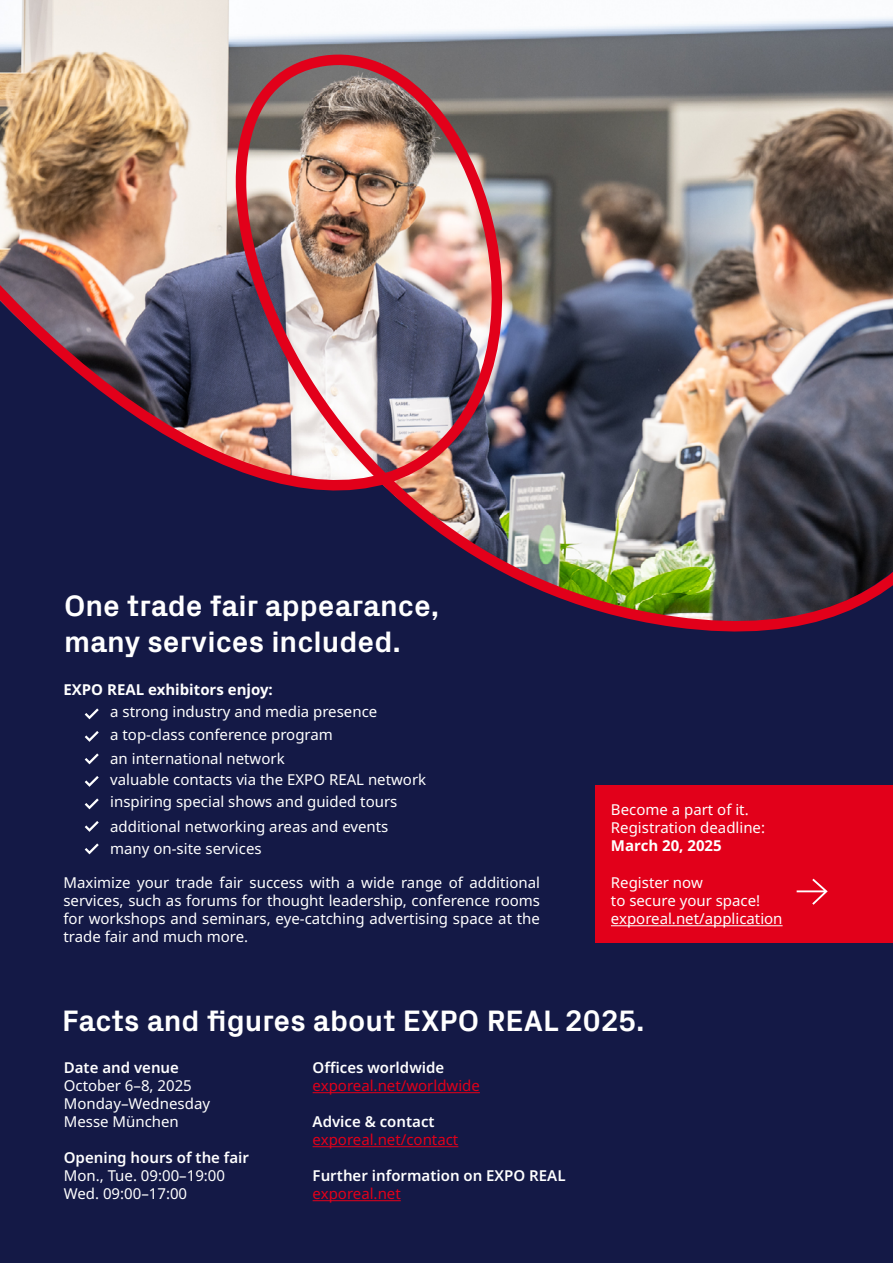
<style>
.page{position:relative;width:893px;height:1263px;background:#141946}
.page>*{position:absolute;margin:0;border:0;box-sizing:border-box;transform-origin:0 0}
.t1{font:700 30px/36px "Px Grotesk";color:#fff}
.t2{font:15px/18px "Noto Sans";color:#fff}
.t3{font:600 15px "Noto Sans";color:#fff}
.t4{font:15px "Noto Sans";color:#e2001a}
.t5{font:700 15px "Noto Sans";color:#fff}
</style>
<div class="page">
<hr style="left:313px;top:1092px;width:167px;height:1px;background:#e2001a">
<hr style="left:313px;top:1146px;width:145px;height:1px;background:#e2001a">
<hr style="left:313px;top:1200px;width:88px;height:1px;background:#e2001a">
<div style="left:595px;top:785px;width:298px;height:158px;background:#e2001a"></div>
<hr style="left:611px;top:925px;width:172px;height:1px;background:#fff">
<svg style="left:796px;top:878px;width:32px;height:27px"></svg>
<svg style="left:85px;top:708px;width:14px;height:11px"></svg>
<svg style="left:85px;top:731px;width:14px;height:11px"></svg>
<svg style="left:85px;top:753px;width:14px;height:11px"></svg>
<svg style="left:85px;top:776px;width:14px;height:11px"></svg>
<svg style="left:85px;top:798px;width:14px;height:11px"></svg>
<svg style="left:85px;top:821px;width:14px;height:11px"></svg>
<svg style="left:85px;top:843px;width:14px;height:11px"></svg>
<img style="left:0;top:0;width:893px;height:632px">
<h1 class="t1" style="left:64px;top:586px;width:377px">One trade fair appearance, many services included.</h1>
<p class="t5" style="left:63px;top:681px;width:211px">EXPO REAL exhibitors enjoy:</p>
<p class="t2" style="left:110px;top:701px;width:269px;line-height:22.5px">a strong industry and media presence a top-class conference program</p>
<p class="t2" style="left:110px;top:749px;width:318px;line-height:20.2px">an international network<br>valuable contacts via the EXPO REAL network</p>
<p class="t2" style="left:110px;top:789px;width:289px;line-height:24.8px">inspiring special shows and guided tours additional networking areas and events</p>
<p class="t2" style="left:110px;top:840px;width:153px">many on-site services</p>
<p class="t2" style="left:63px;top:874px;width:478px;text-align:justify">Maximize your trade fair success with a wide range of additional services, such as forums for thought leadership, conference rooms for workshops and seminars, eye-catching advertising space at the trade fair and much more.</p>
<p class="t2" style="left:611px;top:801px;width:156px">Become a part of it.<br>Registration deadline:</p>
<p class="t5" style="left:611px;top:837px;width:112px">March 20, 2025</p>
<p class="t2" style="left:611px;top:874px;width:173px">Register now<br>to secure your space! exporeal.net/application</p>
<h1 class="t1" style="left:62px;top:1001px;width:584px">Facts and figures about EXPO REAL 2025.</h1>
<p class="t3" style="left:64px;top:1057px;width:117px">Date and venue</p>
<p class="t2" style="left:64px;top:1077px;width:148px">October 6–8, 2025<br>Monday–Wednesday<br>Messe München</p>
<p class="t3" style="left:64px;top:1147px;width:187px">Opening hours of the fair</p>
<p class="t2" style="left:64px;top:1167px;width:163px">Mon., Tue. 09:00–19:00<br>Wed. 09:00–17:00</p>
<p class="t3" style="left:313px;top:1057px;width:133px">Offices worldwide</p>
<p class="t4" style="left:313px;top:1077px;width:169px">exporeal.net/worldwide</p>
<p class="t3" style="left:313px;top:1111px;width:123px">Advice &amp; contact</p>
<p class="t4" style="left:313px;top:1131px;width:147px">exporeal.net/contact</p>
<p class="t3" style="left:313px;top:1165px;width:254px">Further information on EXPO REAL</p>
<p class="t4" style="left:313px;top:1185px;width:90px">exporeal.net</p>
</div>
